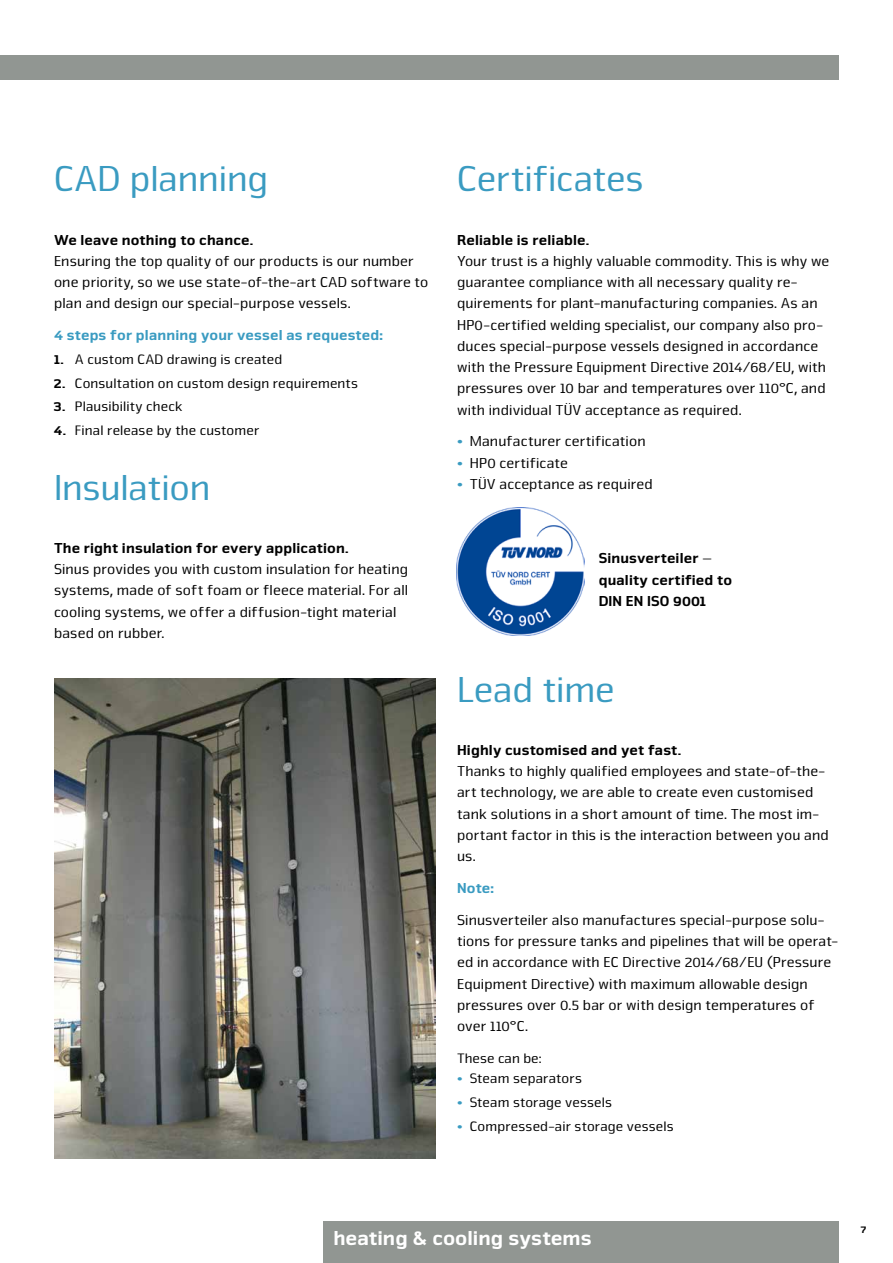
<style>
.page{position:relative;width:893px;height:1263px;background:#fff}
.page>*{position:absolute;margin:0;border:0;box-sizing:border-box;transform-origin:0 0}
.t1{font:37.5px "Nuri";letter-spacing:-.005em;color:#3a9bc1}
.t2{font:900 21px "Nuri";color:#fff}
.t3{font:15px/21.3px "Nuri";letter-spacing:.01em;color:#000}
.t4{font:900 15px/21.3px "Nuri";letter-spacing:.01em;color:#000}
.t5{font:900 15px "Nuri";letter-spacing:.01em;color:#3a9bc1}
.t6{font:14.25px "Nuri";letter-spacing:.01em;color:#000}
.t7{font:900 10.5px "Nuri";color:#000}
.s1{font-weight:900}
.s2{font-weight:900;color:#3a9bc1}
</style>
<div class="page">
<div style="left:323px;top:1221px;width:515px;height:42px;background:#919692"></div>
<div style="left:0;top:56px;width:839px;height:24px;background:#919692"></div>
<img style="left:54px;top:678px;width:381px;height:480px">
<img style="left:457px;top:508px;width:127px;height:127px">
<h1 class="t1" style="left:54px;top:158px;width:216px">CAD planning</h1>
<p class="t4" style="left:54px;top:228px;width:201px">We leave nothing to chance.</p>
<p class="t3" style="left:54px;top:250px;width:376px">Ensuring the top quality of our products is our number one priority, so we use state-of-the-art CAD software to plan and design our special-purpose vessels.</p>
<p class="t5" style="left:54px;top:326px;width:331px">4 steps for planning your vessel as requested:</p>
<p class="t6" style="left:54px;top:351px;width:230px"><span class="s1">1.</span> A custom CAD drawing is created</p>
<p class="t6" style="left:54px;top:375px;width:306px"><span class="s1">2.</span> Consultation on custom design requirements</p>
<p class="t6" style="left:54px;top:399px;width:130px"><span class="s1">3.</span> Plausibility check</p>
<p class="t6" style="left:54px;top:422px;width:207px"><span class="s1">4.</span> Final release by the customer</p>
<h1 class="t1" style="left:54px;top:466px;width:158px">Insulation</h1>
<p class="t4" style="left:54px;top:537px;width:296px">The right insulation for every application.</p>
<p class="t3" style="left:54px;top:558px;width:356px">Sinus provides you with custom insulation for heating systems, made of soft foam or fleece material. For all cooling systems, we offer a diffusion-tight material based on rubber.</p>
<h1 class="t1" style="left:457px;top:158px;width:188px">Certificates</h1>
<p class="t4" style="left:457px;top:228px;width:134px">Reliable is reliable.</p>
<p class="t3" style="left:457px;top:250px;width:374px">Your trust is a highly valuable commodity. This is why we guarantee compliance with all necessary quality re&shy;quirements for plant-manufacturing companies. As an HP0-certified welding specialist, our company also pro&shy;duces special-purpose vessels designed in accordance with the Pressure Equipment Directive 2014/68/EU, with pressures over 10 bar and temperatures over 110°C, and with individual TÜV acceptance as required.</p>
<p class="t3" style="left:457px;top:431px;width:190px"><span class="s2">•</span> Manufacturer certification</p>
<p class="t3" style="left:457px;top:452px;width:112px"><span class="s2">•</span> HP0 certificate</p>
<p class="t3" style="left:457px;top:473px;width:197px"><span class="s2">•</span> TÜV acceptance as required</p>
<p class="t4" style="left:599px;top:547px;width:135px">Sinusverteiler – quality certified to<br>DIN EN ISO 9001</p>
<h1 class="t1" style="left:457px;top:668px;width:159px">Lead time</h1>
<p class="t4" style="left:457px;top:739px;width:226px">Highly customised and yet fast.</p>
<p class="t3" style="left:457px;top:760px;width:373px">Thanks to highly qualified employees and state-of-the&shy;art technology, we are able to create even customised tank solutions in a short amount of time. The most im&shy;portant factor in this is the interaction between you and us.</p>
<p class="t5" style="left:457px;top:879px;width:38px">Note:</p>
<p class="t3" style="left:457px;top:909px;width:382px">Sinusverteiler also manufactures special-purpose solu&shy;tions for pressure tanks and pipelines that will be operat&shy;ed in accordance with EC Directive 2014/68/EU (Pressure Equipment Directive) with maximum allowable design pressures over 0.5 bar or with design temperatures of over 110°C.</p>
<p class="t6" style="left:457px;top:1051px;width:86px">These can be:</p>
<p class="t6" style="left:457px;top:1070px;width:126px"><span class="s2">•</span> Steam separators</p>
<p class="t6" style="left:457px;top:1094px;width:156px"><span class="s2">•</span> Steam storage vessels</p>
<p class="t6" style="left:457px;top:1118px;width:218px"><span class="s2">•</span> Compressed-air storage vessels</p>
<h2 class="t2" style="left:333px;top:1225px;width:260px">heating &amp; cooling systems</h2>
<p class="t7" style="left:861px;top:1223px;width:7px">7</p>
</div>
